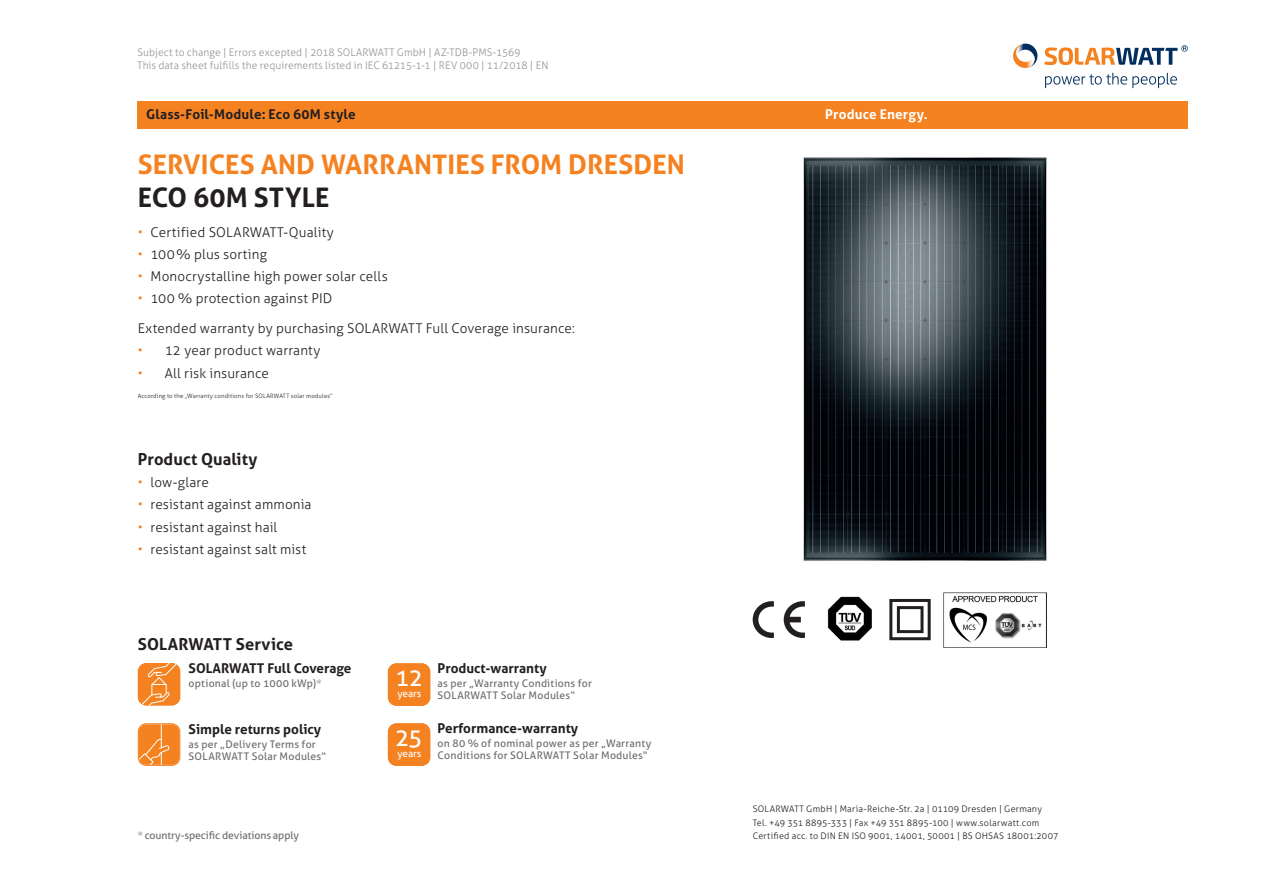
<style>
.page{position:relative;width:1263px;height:893px;background:#fff}
.page>*{position:absolute;margin:0;border:0;box-sizing:border-box;transform-origin:0 0}
.t1{font:700 27px "Aller";letter-spacing:.005em;color:#f58220}
.t2{font:700 27px "Aller";letter-spacing:.005em;color:#231f20}
.t3{font:24px "Aller";color:#fff}
.t4{font:700 16.5px "Aller";letter-spacing:.005em;color:#231f20}
.t5{font:300 13.5px "Aller";letter-spacing:.01em;color:#231f20}
.t6{font:700 13.5px "Aller";color:#231f20}
.t7{font:700 13.5px "Aller";letter-spacing:.01em;color:#fff}
.t8{font:10.5px/12px "Aller";letter-spacing:.02em;color:#6c6d70}
.t9{font:300 10.5px/13.5px "Aller";letter-spacing:.01em;color:#939598}
.t10{font:10.5px "Aller";letter-spacing:-.01em;color:#6c6d70}
.t11{font:10.05px "Aller";letter-spacing:-.005em;color:#fff}
.t12{font:300 9px/13.5px "Aller";letter-spacing:.025em;color:#231f20}
.t13{font:300 6px "Aller";letter-spacing:.03em;color:#231f20}
.s1{color:#f58220}
</style>
<div class="page">
<div style="left:138px;top:101px;width:1050px;height:27px;background:#f58220"></div>
<svg style="left:1044px;top:45px;width:144px;height:20px"></svg>
<svg style="left:1045px;top:73px;width:132px;height:15px"></svg>
<svg style="left:1034px;top:47px;width:3px;height:17px"></svg>
<img style="left:1013px;top:44px;width:21px;height:24px">
<img style="left:803px;top:157px;width:244px;height:404px">
<img style="left:827px;top:596px;width:45px;height:45px">
<svg style="left:753px;top:601px;width:21px;height:37px"></svg>
<svg style="left:784px;top:601px;width:21px;height:37px"></svg>
<img style="left:943px;top:592px;width:103px;height:55px">
<div style="left:889px;top:599px;width:42px;height:41px;border:3px solid #231f20"></div>
<div style="left:897px;top:606px;width:26px;height:27px;border:3px solid #231f20"></div>
<svg style="left:138px;top:663px;width:42px;height:43px;background:#f6933f"></svg>
<svg style="left:138px;top:723px;width:42px;height:43px;background:#f59039"></svg>
<div style="left:388px;top:663px;width:42px;height:43px;background:#f58220"></div>
<div style="left:388px;top:723px;width:42px;height:43px;background:#f58220"></div>
<p class="t9" style="left:137px;top:45px;width:413px">Subject to change | Errors excepted | 2018 SOLARWATT GmbH | AZ-TDB-PMS-1569<br>This data sheet fulfills the requirements listed in IEC 61215-1-1 | REV 000 | 11/2018 | EN</p>
<p class="t6" style="left:146px;top:106px;width:211px">Glass-Foil-Module: Eco 60M style</p>
<h1 class="t1" style="left:138px;top:148px;width:549px">SERVICES AND WARRANTIES FROM DRESDEN</h1>
<h1 class="t2" style="left:138px;top:181px;width:193px">ECO 60M STYLE</h1>
<p class="t5" style="left:138px;top:224px;width:198px"><span class="s1">•</span> Certified SOLARWATT-Quality</p>
<p class="t5" style="left:138px;top:246px;width:131px"><span class="s1">•</span> 100% plus sorting</p>
<p class="t5" style="left:138px;top:268px;width:252px"><span class="s1">•</span> Monocrystalline high power solar cells</p>
<p class="t5" style="left:138px;top:291px;width:196px"><span class="s1">•</span> 100 % protection against PID</p>
<p class="t5" style="left:138px;top:320px;width:439px">Extended warranty by purchasing SOLARWATT Full Coverage insurance:</p>
<p class="t5" style="left:138px;top:343px;width:184px"><span class="s1">•</span> 12 year product warranty</p>
<p class="t5" style="left:138px;top:365px;width:133px"><span class="s1">•</span> All risk insurance</p>
<p class="t13" style="left:138px;top:392px;width:196px">According to the „Warranty conditions for SOLARWATT solar modules“</p>
<p class="t4" style="left:138px;top:449px;width:121px">Product Quality</p>
<p class="t5" style="left:138px;top:474px;width:73px"><span class="s1">•</span> low-glare</p>
<p class="t5" style="left:138px;top:496px;width:175px"><span class="s1">•</span> resistant against ammonia</p>
<p class="t5" style="left:138px;top:519px;width:141px"><span class="s1">•</span> resistant against hail</p>
<p class="t5" style="left:138px;top:541px;width:170px"><span class="s1">•</span> resistant against salt mist</p>
<p class="t4" style="left:138px;top:634px;width:157px">SOLARWATT Service</p>
<p class="t6" style="left:189px;top:660px;width:164px">SOLARWATT Full Coverage</p>
<p class="t8" style="left:189px;top:677px;width:135px">optional (up to 1000 kWp)*</p>
<p class="t6" style="left:189px;top:720px;width:134px">Simple returns policy</p>
<p class="t8" style="left:189px;top:738px;width:139px">as per „Delivery Terms for<br>SOLARWATT Solar Modules“</p>
<h2 class="t3" style="left:395px;top:663px;width:29px">12</h2>
<p class="t11" style="left:397px;top:687px;width:26px">years</p>
<h2 class="t3" style="left:395px;top:723px;width:29px">25</h2>
<p class="t11" style="left:397px;top:747px;width:26px">years</p>
<p class="t6" style="left:438px;top:660px;width:111px">Product-warranty</p>
<p class="t8" style="left:438px;top:678px;width:156px">as per „Warranty Conditions for<br>SOLARWATT Solar Modules“</p>
<p class="t6" style="left:438px;top:720px;width:142px">Performance-warranty</p>
<p class="t8" style="left:438px;top:738px;width:215px">on 80 % of nominal power as per „Warranty<br>Conditions for SOLARWATT Solar Modules“</p>
<p class="t7" style="left:825px;top:106px;width:104px">Produce Energy.</p>
<p class="t12" style="left:753px;top:802px;width:291px">SOLARWATT GmbH | Maria-Reiche-Str. 2a | 01109 Dresden | Germany<br>Tel. +49 351 8895-333 | Fax +49 351 8895-100 | www.solarwatt.com</p>
<p class="t10" style="left:138px;top:829px;width:163px">* country-specific deviations apply</p>
<p class="t12" style="left:753px;top:829px;width:307px">Certified acc. to DIN EN ISO 9001, 14001, 50001 | BS OHSAS 18001:2007</p>
</div>
